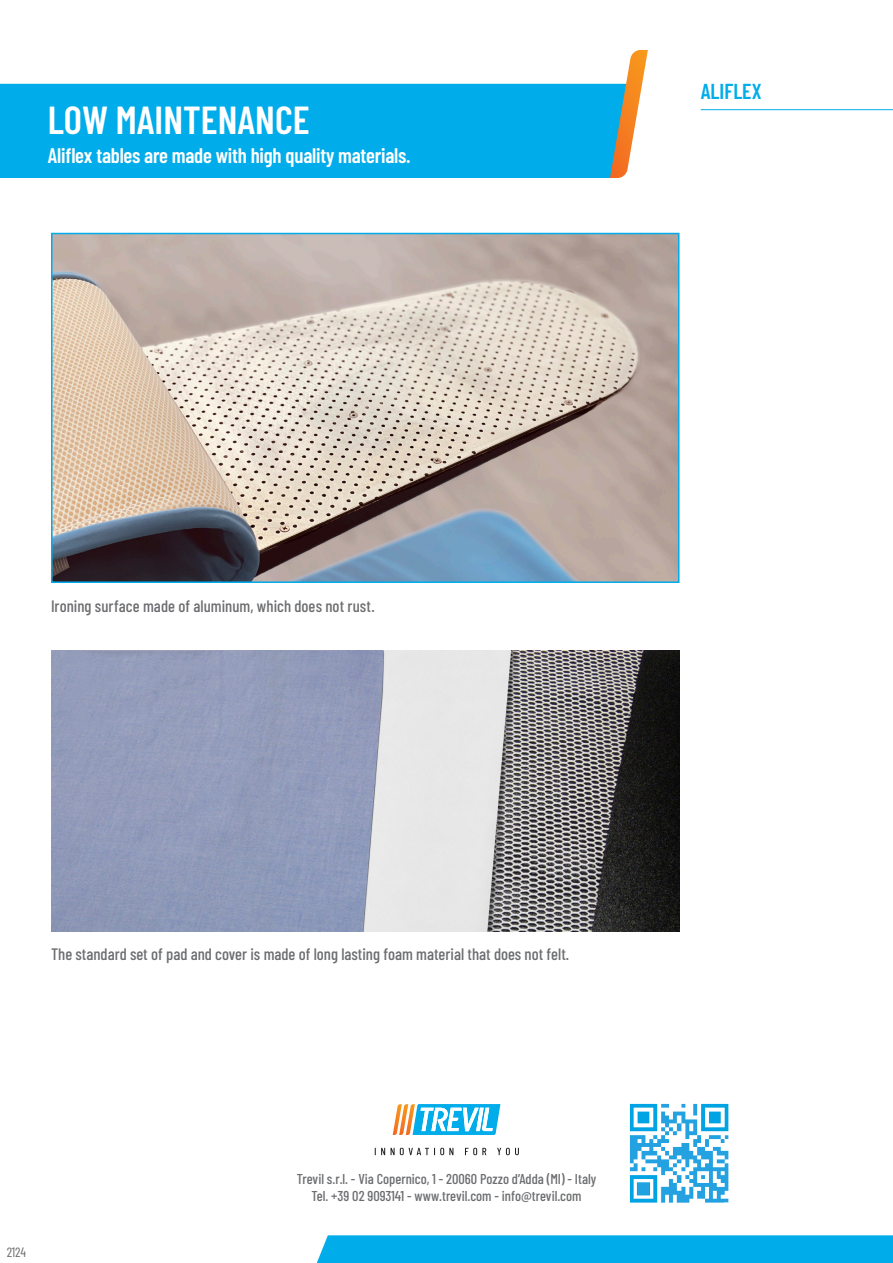
<style>
.page{position:relative;width:893px;height:1263px;background:#fff}
.page>*{position:absolute;margin:0;border:0;box-sizing:border-box;transform-origin:0 0}
.Testo_normale{font:600 39px "Barlow Condensed";color:#fff}
.Testo_nella_casella{font:600 21.6px "Barlow Condensed";color:#00acea}
.Testo_normale-2{font:600 21px "Barlow Condensed";letter-spacing:-.01em;color:#fff}
.Testo_normale-3{font:500 16.5px "Barlow Condensed";color:#6c6d70}
.Stile_di_paragrafo_4{font:500 16.5px "Barlow Condensed";letter-spacing:.005em;color:#6c6d70}
.t1{font:500 14.25px "Barlow Condensed";color:#6c6d70}
.t2{font:13.5px "Barlow Condensed";color:#6c6d70}
</style>
<div class="page">
<div style="left:317px;top:1235px;width:576px;height:28px;background:#00acea"></div>
<hr style="left:701px;top:109px;width:192px;height:1px;background:#00acea">
<svg style="left:393px;top:1104px;width:107px;height:31px"></svg>
<svg style="left:375px;top:1148px;width:10px;height:7px"></svg>
<svg style="left:391px;top:1148px;width:62px;height:7px"></svg>
<svg style="left:465px;top:1148px;width:21px;height:7px"></svg>
<svg style="left:497px;top:1148px;width:22px;height:7px"></svg>
<div style="left:0;top:84px;width:610px;height:94px;background:#00acea"></div>
<svg style="left:610px;top:50px;width:38px;height:128px"></svg>
<img style="left:629px;top:1103px;width:100px;height:100px">
<img style="left:51px;top:651px;width:628px;height:280px">
<img style="left:54px;top:236px;width:622px;height:344px">
<div style="left:51px;top:233px;width:628px;height:350px;border:2px solid #00acea"></div>
<p class="Testo_normale" style="left:48px;top:92px;width:263px">LOW MAINTENANCE</p>
<p class="Testo_normale-2" style="left:48px;top:140px;width:364px">Aliflex tables are made with high quality materials.</p>
<p class="Testo_nella_casella" style="left:701px;top:76px;width:62px">ALIFLEX</p>
<p class="Stile_di_paragrafo_4" style="left:51px;top:594px;width:325px">Ironing surface made of aluminum, which does not rust.</p>
<p class="Testo_normale-3" style="left:51px;top:942px;width:520px">The standard set of pad and cover is made of long lasting foam material that does not felt.</p>
<p class="t2" style="left:7px;top:1242px;width:21px">2124</p>
<p class="t1" style="left:297px;top:1169px;width:301px">Trevil s.r.l. - Via Copernico, 1 - 20060 Pozzo d’Adda (MI) - Italy</p>
<p class="t1" style="left:311px;top:1186px;width:271px">Tel. +39 02 9093141 - www.trevil.com - info@trevil.com</p>
</div>
